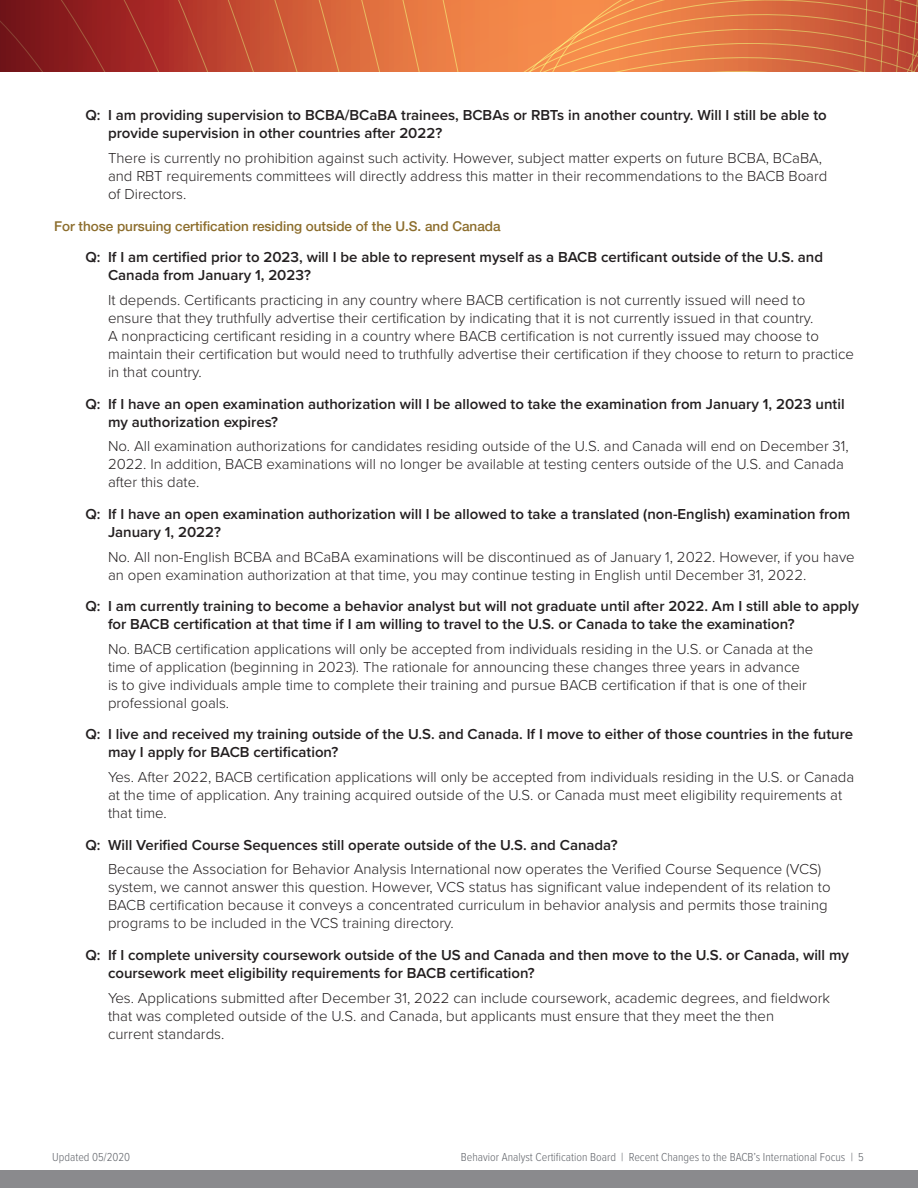
<style>
.page{position:relative;width:918px;height:1188px;background:#fff}
.page>*{position:absolute;margin:0;border:0;box-sizing:border-box;transform-origin:0 0}
.Q_and_A-A{font:300 15px/18px "Proxima Nova";color:#231f20}
.Q_and_A-Q{font:600 15px/18px "Proxima Nova";color:#231f20}
.Heading_4{font:500 13.5px "Helvetica Neue LT Pro";color:#8c6d2c}
.t1{font:300 12px "Proxima Nova Cond";color:#61646a}
</style>
<div class="page">
<svg style="left:1px;top:0;width:917px;height:72px"></svg>
<hr style="left:0;top:0;width:1px;height:72px;background:#6d1318">
<div style="left:0;top:1171px;width:918px;height:17px;background:#8a8a8d"></div>
<p class="Q_and_A-Q" style="left:108px;top:105px;width:720px;text-indent:-22px">Q: I am providing supervision to BCBA/BCaBA trainees, BCBAs or RBTs in another country. Will I still be able to provide supervision in other countries after 2022?</p>
<p class="Q_and_A-A" style="left:108px;top:148px;width:721px">There is currently no prohibition against such activity. However, subject matter experts on future BCBA, BCaBA, and RBT requirements committees will directly address this matter in their recommendations to the BACB Board of Directors.</p>
<p class="Heading_4" style="left:54px;top:218px;width:448px">For those pursuing certification residing outside of the U.S. and Canada</p>
<p class="Q_and_A-Q" style="left:108px;top:248px;width:717px;text-indent:-22px">Q: If I am certified prior to 2023, will I be able to represent myself as a BACB certificant outside of the U.S. and<br>Canada from January 1, 2023?</p>
<p class="Q_and_A-A" style="left:108px;top:290px;width:747px">It depends. Certificants practicing in any country where BACB certification is not currently issued will need to<br>ensure that they truthfully advertise their certification by indicating that it is not currently issued in that country.<br>A nonpracticing certificant residing in a country where BACB certification is not currently issued may choose to maintain their certification but would need to truthfully advertise their certification if they choose to return to practice in that country.</p>
<p class="Q_and_A-Q" style="left:108px;top:394px;width:738px;text-indent:-22px">Q: If I have an open examination authorization will I be allowed to take the examination from January 1, 2023 until my authorization expires?</p>
<p class="Q_and_A-A" style="left:108px;top:437px;width:742px">No. All examination authorizations for candidates residing outside of the U.S. and Canada will end on December 31,<br>2022. In addition, BACB examinations will no longer be available at testing centers outside of the U.S. and Canada after this date.</p>
<p class="Q_and_A-Q" style="left:108px;top:504px;width:744px;text-indent:-22px">Q: If I have an open examination authorization will I be allowed to take a translated (non-English) examination from<br>January 1, 2022?</p>
<p class="Q_and_A-A" style="left:108px;top:547px;width:748px">No. All non-English BCBA and BCaBA examinations will be discontinued as of January 1, 2022. However, if you have an open examination authorization at that time, you may continue testing in English until December 31, 2022.</p>
<p class="Q_and_A-Q" style="left:108px;top:597px;width:753px;text-indent:-22px">Q: I am currently training to become a behavior analyst but will not graduate until after 2022. Am I still able to apply for BACB certification at that time if I am willing to travel to the U.S. or Canada to take the examination?</p>
<p class="Q_and_A-A" style="left:108px;top:639px;width:707px">No. BACB certification applications will only be accepted from individuals residing in the U.S. or Canada at the time of application (beginning in 2023). The rationale for announcing these changes three years in advance is to give individuals ample time to complete their training and pursue BACB certification if that is one of their professional goals.</p>
<p class="Q_and_A-Q" style="left:108px;top:725px;width:747px;text-indent:-22px">Q: I live and received my training outside of the U.S. and Canada. If I move to either of those countries in the future may I apply for BACB certification?</p>
<p class="Q_and_A-A" style="left:108px;top:767px;width:748px">Yes. After 2022, BACB certification applications will only be accepted from individuals residing in the U.S. or Canada at the time of application. Any training acquired outside of the U.S. or Canada must meet eligibility requirements at that time.</p>
<p class="Q_and_A-Q" style="left:86px;top:835px;width:534px">Q: Will Verified Course Sequences still operate outside of the U.S. and Canada?</p>
<p class="Q_and_A-A" style="left:108px;top:860px;width:724px">Because the Association for Behavior Analysis International now operates the Verified Course Sequence (VCS) system, we cannot answer this question. However, VCS status has significant value independent of its relation to BACB certification because it conveys a concentrated curriculum in behavior analysis and permits those training programs to be included in the VCS training directory.</p>
<p class="Q_and_A-Q" style="left:108px;top:945px;width:743px;text-indent:-22px">Q: If I complete university coursework outside of the US and Canada and then move to the U.S. or Canada, will my coursework meet eligibility requirements for BACB certification?</p>
<p class="Q_and_A-A" style="left:108px;top:988px;width:724px">Yes. Applications submitted after December 31, 2022 can include coursework, academic degrees, and fieldwork that was completed outside of the U.S. and Canada, but applicants must ensure that they meet the then<br>current standards.</p>
<p class="t1" style="left:52px;top:1149px;width:79px">Updated 05/2020</p>
<p class="t1" style="left:461px;top:1149px;width:405px">Behavior Analyst Certification Board | Recent Changes to the BACB’s International Focus | 5</p>
</div>
